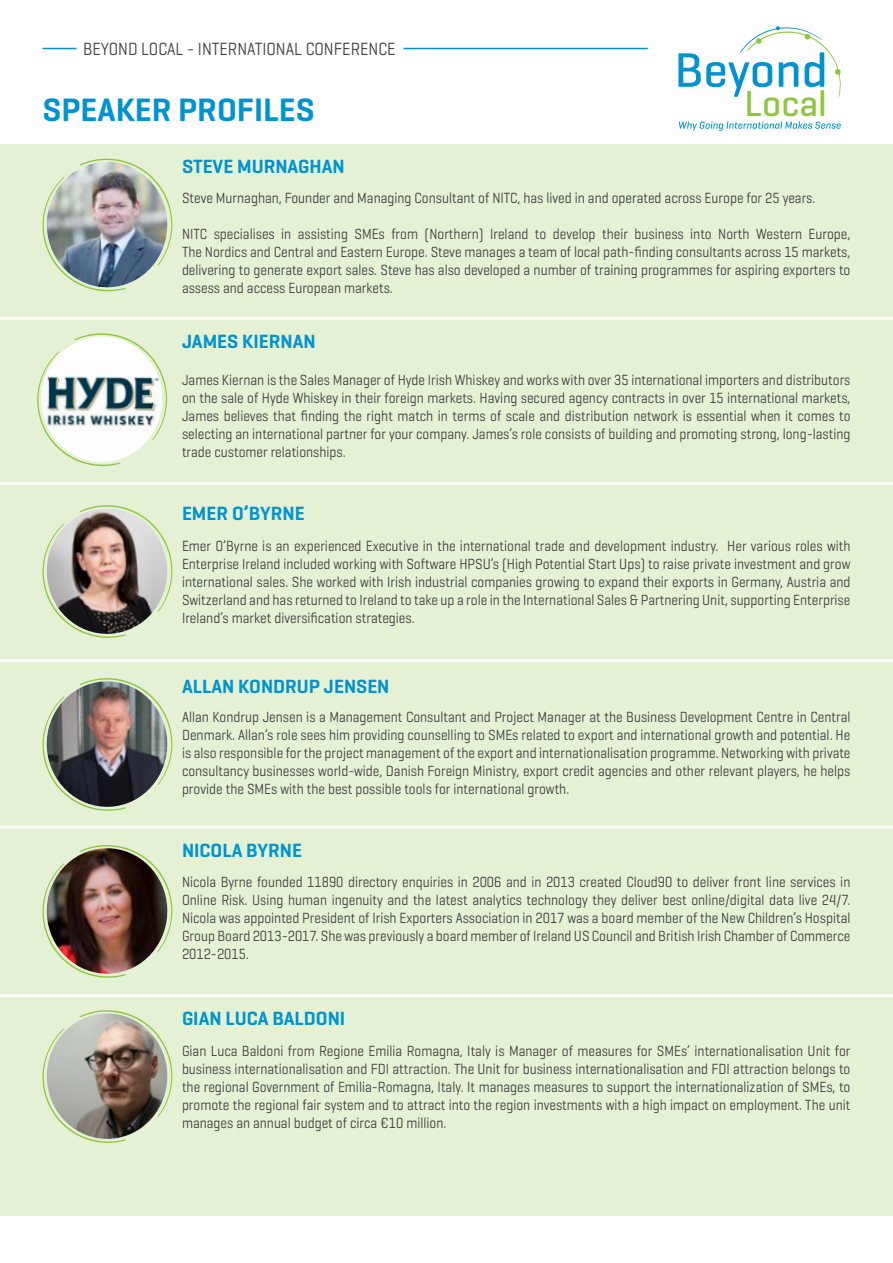
<style>
.page{position:relative;width:893px;height:1263px;background:#fff}
.page>*{position:absolute;margin:0;border:0;box-sizing:border-box;transform-origin:0 0}
.t1{font:500 36.9px "Geogrotesque";color:#8dc63f}
.t2{font:600 33px "Geogrotesque";color:#0093d0}
.t3{font:600 19.5px "Geogrotesque";color:#0093d0}
.t4{font:18px "Geogrotesque";color:#414042;scale:.89 1}
.t5{font:15px/18px "Geogrotesque";color:#414042;text-align:justify;scale:.89 1}
</style>
<div class="page">
<div style="left:0;top:144px;width:893px;height:1072px;background:#e5f1d4"></div>
<hr style="left:0;top:317px;width:893px;height:3px;background:#fff">
<hr style="left:0;top:482px;width:893px;height:3px;background:#fff">
<hr style="left:0;top:659px;width:893px;height:3px;background:#fff">
<hr style="left:0;top:825px;width:893px;height:3px;background:#fff">
<hr style="left:0;top:994px;width:893px;height:3px;background:#fff">
<svg style="left:42px;top:158px;width:130px;height:134px"></svg>
<img style="left:45px;top:162px;width:124px;height:127px">
<svg style="left:37px;top:333px;width:130px;height:133px"></svg>
<img style="left:41px;top:359px;width:121px;height:91px">
<svg style="left:42px;top:505px;width:130px;height:133px"></svg>
<img style="left:45px;top:508px;width:124px;height:127px">
<hr style="left:403px;top:48px;width:245px;height:1px;background:#0093d0">
<hr style="left:43px;top:48px;width:34px;height:1px;background:#0093d0">
<svg style="left:678px;top:26px;width:163px;height:71px"></svg>
<svg style="left:679px;top:121px;width:162px;height:10px"></svg>
<svg style="left:42px;top:845px;width:130px;height:133px"></svg>
<img style="left:45px;top:848px;width:124px;height:127px">
<svg style="left:42px;top:1010px;width:130px;height:133px"></svg>
<img style="left:45px;top:1013px;width:124px;height:127px">
<svg style="left:42px;top:678px;width:130px;height:133px"></svg>
<img style="left:45px;top:681px;width:124px;height:127px">
<p class="t4" style="left:83px;top:38px;width:353px">BEYOND LOCAL - INTERNATIONAL CONFERENCE</p>
<h2 class="t2" style="left:43px;top:89px;width:274px">SPEAKER PROFILES</h2>
<h3 class="t3" style="left:182px;top:154px;width:164px">STEVE MURNAGHAN</h3>
<h1 class="t1" style="left:745px;top:81px;width:84px">Local</h1>
<p class="t5" style="left:182px;top:188px;width:713px">Steve Murnaghan, Founder and Managing Consultant of NITC, has lived in and operated across Europe for 25 years.</p>
<p class="t5" style="left:182px;top:224px;width:753px">NITC specialises in assisting SMEs from (Northern) Ireland to develop their business into North Western Europe, The Nordics and Central and Eastern Europe. Steve manages a team of local path-finding consultants across 15 markets, delivering to generate export sales. Steve has also developed a number of training programmes for aspiring exporters to assess and access European markets.</p>
<h3 class="t3" style="left:182px;top:329px;width:135px">JAMES KIERNAN</h3>
<p class="t5" style="left:182px;top:370px;width:753px">James Kiernan is the Sales Manager of Hyde Irish Whiskey and works with over 35 international importers and distributors on the sale of Hyde Whiskey in their foreign markets. Having secured agency contracts in over 15 international markets, James believes that finding the right match in terms of scale and distribution network is essential when it comes to selecting an international partner for your company. James’s role consists of building and promoting strong, long-lasting trade customer relationships.</p>
<h3 class="t3" style="left:182px;top:501px;width:124px">EMER O’BYRNE</h3>
<p class="t5" style="left:182px;top:537px;width:753px">Emer O’Byrne is an experienced Executive in the international trade and development industry. Her various roles with Enterprise Ireland included working with Software HPSU’s (High Potential Start Ups) to raise private investment and grow international sales. She worked with Irish industrial companies growing to expand their exports in Germany, Austria and Switzerland and has returned to Ireland to take up a role in the International Sales &amp; Partnering Unit, supporting Enterprise Ireland’s market diversification strategies.</p>
<h3 class="t3" style="left:182px;top:674px;width:209px">ALLAN KONDRUP JENSEN</h3>
<p class="t5" style="left:182px;top:707px;width:753px">Allan Kondrup Jensen is a Management Consultant and Project Manager at the Business Development Centre in Central Denmark. Allan’s role sees him providing counselling to SMEs related to export and international growth and potential. He is also responsible for the project management of the export and internationalisation programme. Networking with private consultancy businesses world-wide, Danish Foreign Ministry, export credit agencies and other relevant players, he helps provide the SMEs with the best possible tools for international growth.</p>
<h3 class="t3" style="left:182px;top:838px;width:122px">NICOLA BYRNE</h3>
<p class="t5" style="left:182px;top:872px;width:753px">Nicola Byrne founded 11890 directory enquiries in 2006 and in 2013 created Cloud90 to deliver front line services in Online Risk. Using human ingenuity and the latest analytics technology they deliver best online/digital data live 24/7.<br>Nicola was appointed President of Irish Exporters Association in 2017 was a board member of the New Children’s Hospital Group Board 2013-2017. She was previously a board member of Ireland US Council and British Irish Chamber of Commerce 2012-2015.</p>
<h3 class="t3" style="left:182px;top:1006px;width:165px">GIAN LUCA BALDONI</h3>
<p class="t5" style="left:182px;top:1041px;width:753px">Gian Luca Baldoni from Regione Emilia Romagna, Italy is Manager of measures for SMEs’ internationalisation Unit for business internationalisation and FDI attraction. The Unit for business internationalisation and FDI attraction belongs to the regional Government of Emilia-Romagna, Italy. It manages measures to support the internationalization of SMEs, to promote the regional fair system and to attract into the region investments with a high impact on employment. The unit manages an annual budget of circa €10 million.</p>
</div>
